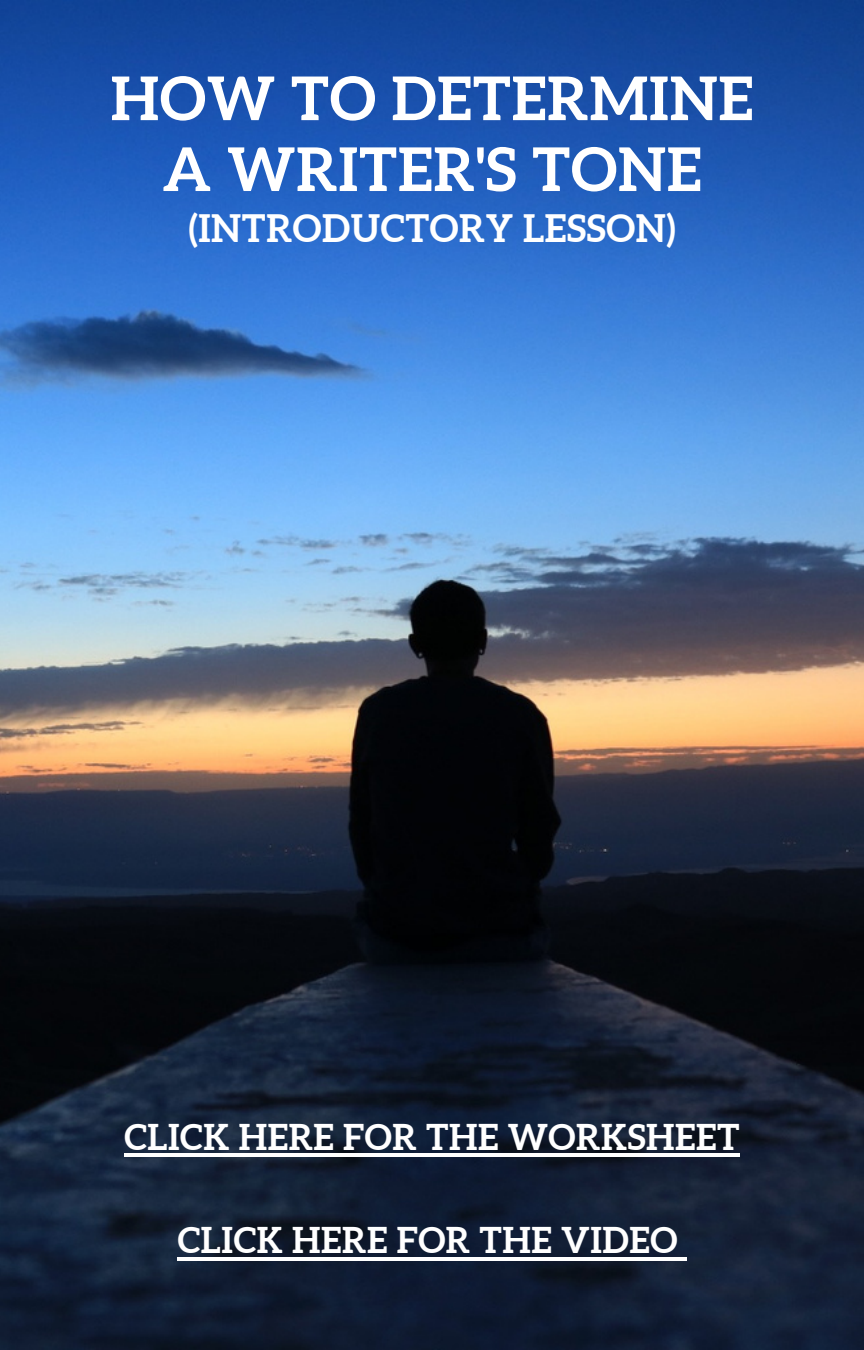
<style>
.page{position:relative;width:864px;height:1350px;background:#fff}
.page>*{position:absolute;margin:0;border:0;box-sizing:border-box;transform-origin:0 0}
.t1{font:700 60.3px/70.9px "Aleo";letter-spacing:.015em;color:#fff;text-align:center}
.t2{font:700 37.8px "Aleo";letter-spacing:.015em;color:#fff}
.t3{font:700 35.55px "Aleo";letter-spacing:.015em;color:#fff}
</style>
<div class="page">
<img style="left:0;top:0;width:864px;height:1350px">
<hr style="left:178px;top:1257px;width:500px;height:3px;background:#fff">
<svg style="left:678px;top:1257px;width:9px;height:3px"></svg>
<hr style="left:124px;top:1153px;width:616px;height:4px;background:#fff">
<p class="t1" style="left:111px;top:62px;width:644px">HOW TO DETERMINE<br>A WRITER'S TONE</p>
<p class="t2" style="left:189px;top:206px;width:488px">(INTRODUCTORY LESSON)</p>
<p class="t3" style="left:124px;top:1117px;width:617px">CLICK HERE FOR THE WORKSHEET</p>
<p class="t3" style="left:178px;top:1220px;width:501px">CLICK HERE FOR THE VIDEO</p>
</div>
